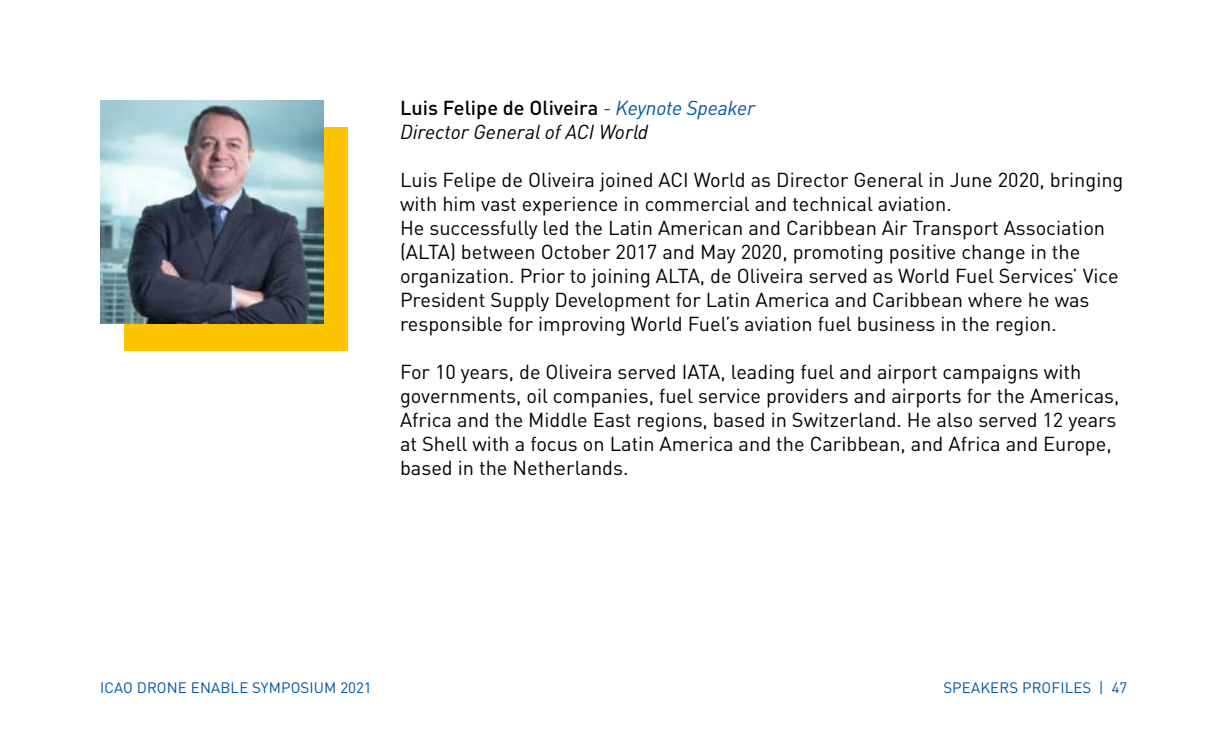
<style>
.page{position:relative;width:1230px;height:735px;background:#fff}
.page>*{position:absolute;margin:0;border:0;box-sizing:border-box;transform-origin:0 0}
.t1{font:20px/24px "DINOT";color:#000}
.t2{font:italic 20px/24px "DINOT";color:#000}
.t3{font:15px "DINOT";letter-spacing:.01em;color:#0054a4}
.s1{font-weight:500;font-style:normal}
.s2{color:#0054a4}
</style>
<div class="page">
<div style="left:125px;top:127px;width:223px;height:223px;background:#fcc400"></div>
<img style="left:100px;top:100px;width:224px;height:223px">
<p class="t2" style="left:400px;top:96px;width:357px"><span class="s1">Luis Felipe de Oliveira</span> <span class="s2">- Keynote Speaker<br></span>Director General of ACI World</p>
<p class="t1" style="left:400px;top:168px;width:725px">Luis Felipe de Oliveira joined ACI World as Director General in June 2020, bringing with him vast experience in commercial and technical aviation.<br>He successfully led the Latin American and Caribbean Air Transport Association (ALTA) between October 2017 and May 2020, promoting positive change in the organization. Prior to joining ALTA, de Oliveira served as World Fuel Services’ Vice President Supply Development for Latin America and Caribbean where he was responsible for improving World Fuel’s aviation fuel business in the region.</p>
<p class="t1" style="left:400px;top:360px;width:721px">For 10 years, de Oliveira served IATA, leading fuel and airport campaigns with governments, oil companies, fuel service providers and airports for the Americas, Africa and the Middle East regions, based in Switzerland. He also served 12 years at Shell with a focus on Latin America and the Caribbean, and Africa and Europe, based in the Netherlands.</p>
<p class="t3" style="left:100px;top:678px;width:273px">ICAO DRONE ENABLE SYMPOSIUM 2021</p>
<p class="t3" style="left:943px;top:678px;width:186px">SPEAKERS PROFILES | 47</p>
</div>
